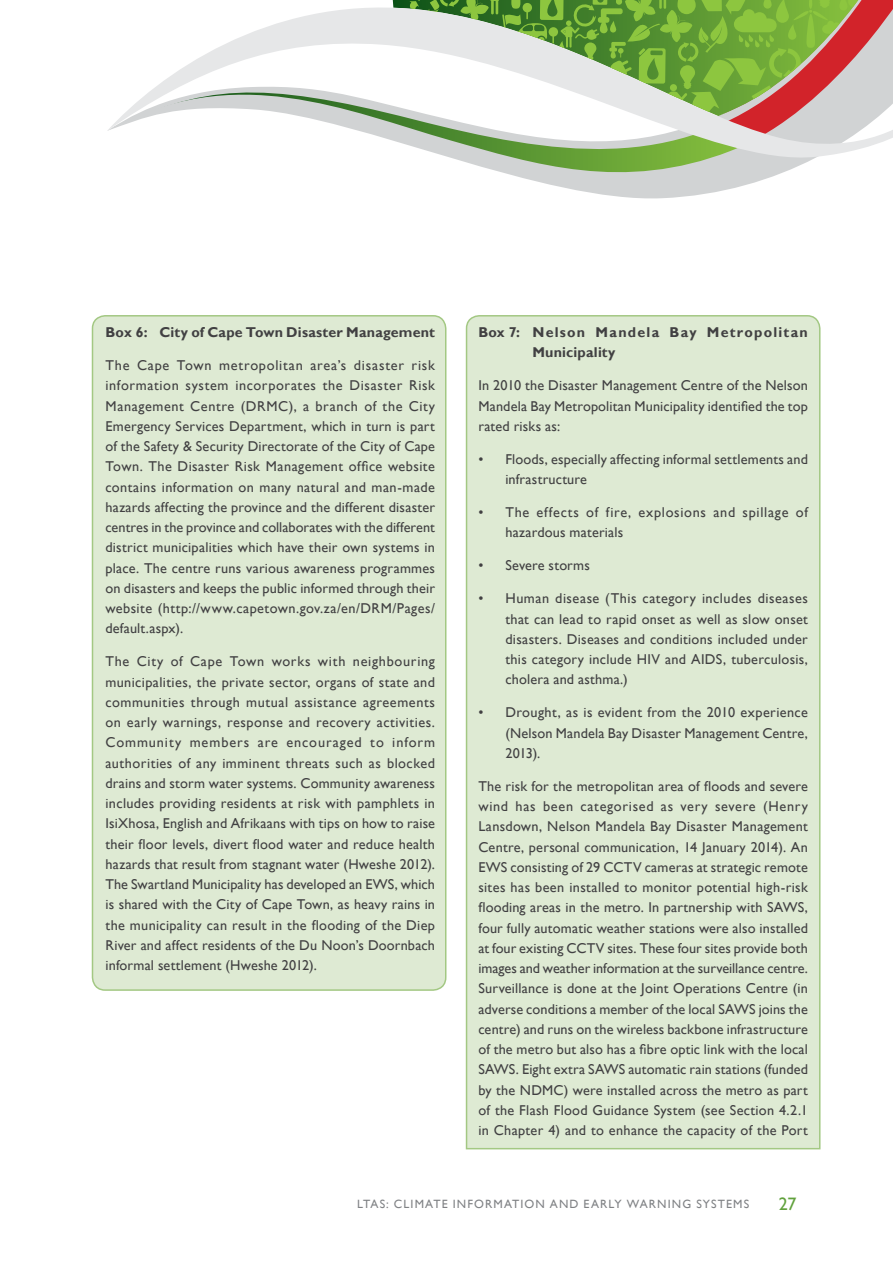
<style>
.page{position:relative;width:893px;height:1263px;background:#fff}
.page>*{position:absolute;margin:0;border:0;box-sizing:border-box;transform-origin:0 0}
.t1{font:18px "Gill Sans";color:#61a13d}
.t2{font:14.25px/20.2px "Gill Sans";letter-spacing:.015em;color:#414042;text-align:justify}
.t3{font:700 14.25px/20.2px "Gill Sans";letter-spacing:.015em;color:#414042}
.t4{font:14.25px/20.2px "Gill Sans";letter-spacing:.045em;color:#414042}
.t5{font:12px "Gill Sans";letter-spacing:.095em;color:#808285}
</style>
<div class="page">
<svg style="left:505px;top:173px;width:276px;height:26px;fill:#d1d3d4"></svg>
<svg style="left:487px;top:168px;width:306px;height:5px;background:#c0ccb8"></svg>
<svg style="left:107px;top:0;width:786px;height:168px"></svg>
<div style="left:92px;top:316px;width:354px;height:674px;background:#deead3;border-radius:13px"></div>
<div style="left:92px;top:315px;width:354px;height:676px;border:2px solid #a3c883;border-radius:13px"></div>
<div style="left:465px;top:315px;width:356px;height:835px;background:#deead3"></div>
<p class="t3" style="left:105px;top:323px;width:331px">Box 6: City of Cape Town Disaster M anagement</p>
<p class="t2" style="left:105px;top:355px;width:331px">The Cape Town metropolitan area’s disaster risk information system incorporates the Disaster Risk Management Centre (DRMC), a branch of the City Emergency Services Department, which in turn is part of the Safety &amp; Security Directorate of the City of Cape Town. The Disaster Risk Management office website contains information on many natural and man-made hazards affecting the province and the different disaster centres in the province and collaborates with the different district municipalities which have their own systems in place. The centre runs various awareness programmes on disasters and keeps the public informed through their website (http://www.capetown.gov.za/en/DRM/Pages/ default.aspx).</p>
<p class="t2" style="left:105px;top:652px;width:331px">The City of Cape Town works with neighbouring municipalities, the private sector, organs of state and communities through mutual assistance agreements on early warnings, response and recovery activities.<br>Community members are encouraged to inform authorities of any imminent threats such as blocked drains and storm water systems. Community awareness includes providing residents at risk with pamphlets in IsiXhosa, English and Afrikaans with tips on how to raise their floor levels, divert flood water and reduce health hazards that result from stagnant water (Hweshe 2012).<br>The Swartland Municipality has developed an EWS, which is shared with the City of Cape Town, as heavy rains in the municipality can result in the flooding of the Diep River and affect residents of the Du Noon’s Doornbach informal settlement (Hweshe 2012).</p>
<p class="t3" style="left:532px;top:323px;width:277px;text-indent:-54px">Box 7: Nelson Mandela Bay Metropolitan<br>M unicipality</p>
<p class="t2" style="left:478px;top:376px;width:331px">In 2010 the Disaster Management Centre of the Nelson Mandela Bay Metropolitan Municipality identified the top rated risks as:</p>
<p class="t2" style="left:505px;top:449px;width:304px;text-indent:-27px">• Floods, especially affecting informal settlements and infrastructure</p>
<p class="t4" style="left:505px;top:502px;width:304px;text-indent:-27px">• The effects of fire, explosions and spillage of hazardous materials</p>
<p class="t2" style="left:478px;top:556px;width:113px">• Severe storms</p>
<p class="t2" style="left:505px;top:589px;width:304px;text-indent:-27px">• Human disease (This category includes diseases that can lead to rapid onset as well as slow onset disasters. Diseases and conditions included under this category include HIV and AIDS, tuberculosis, cholera and asthma.)</p>
<p class="t2" style="left:505px;top:703px;width:304px;text-indent:-27px">• Drought, as is evident from the 2010 experience (Nelson Mandela Bay Disaster Management Centre, 2013).</p>
<p class="t2" style="left:478px;top:776px;width:331px">The risk for the metropolitan area of floods and severe wind has been categorised as very severe (Henry Lansdown, Nelson Mandela Bay Disaster Management Centre, personal communication, 14 January 2014). An EWS consisting of 29 CCTV cameras at strategic remote sites has been installed to monitor potential high-risk flooding areas in the metro. In partnership with SAWS, four fully automatic weather stations were also installed at four existing CCTV sites. These four sites provide both images and weather information at the surveillance centre.<br>Surveillance is done at the Joint Operations Centre (in adverse conditions a member of the local SAWS joins the centre) and runs on the wireless backbone infrastructure of the metro but also has a fibre optic link with the local SAWS. Eight extra SAWS automatic rain stations (funded by the NDMC) were installed across the metro as part of the Flash Flood Guidance System (see Section 4.2.1 in Chapter 4) and to enhance the capacity of the Port</p>
<p class="t5" style="left:357px;top:1197px;width:394px">LTAS: CLIMATE INFORMATION AND EARLY WARNING SYSTEMS</p>
<p class="t1" style="left:779px;top:1193px;width:19px">27</p>
</div>
